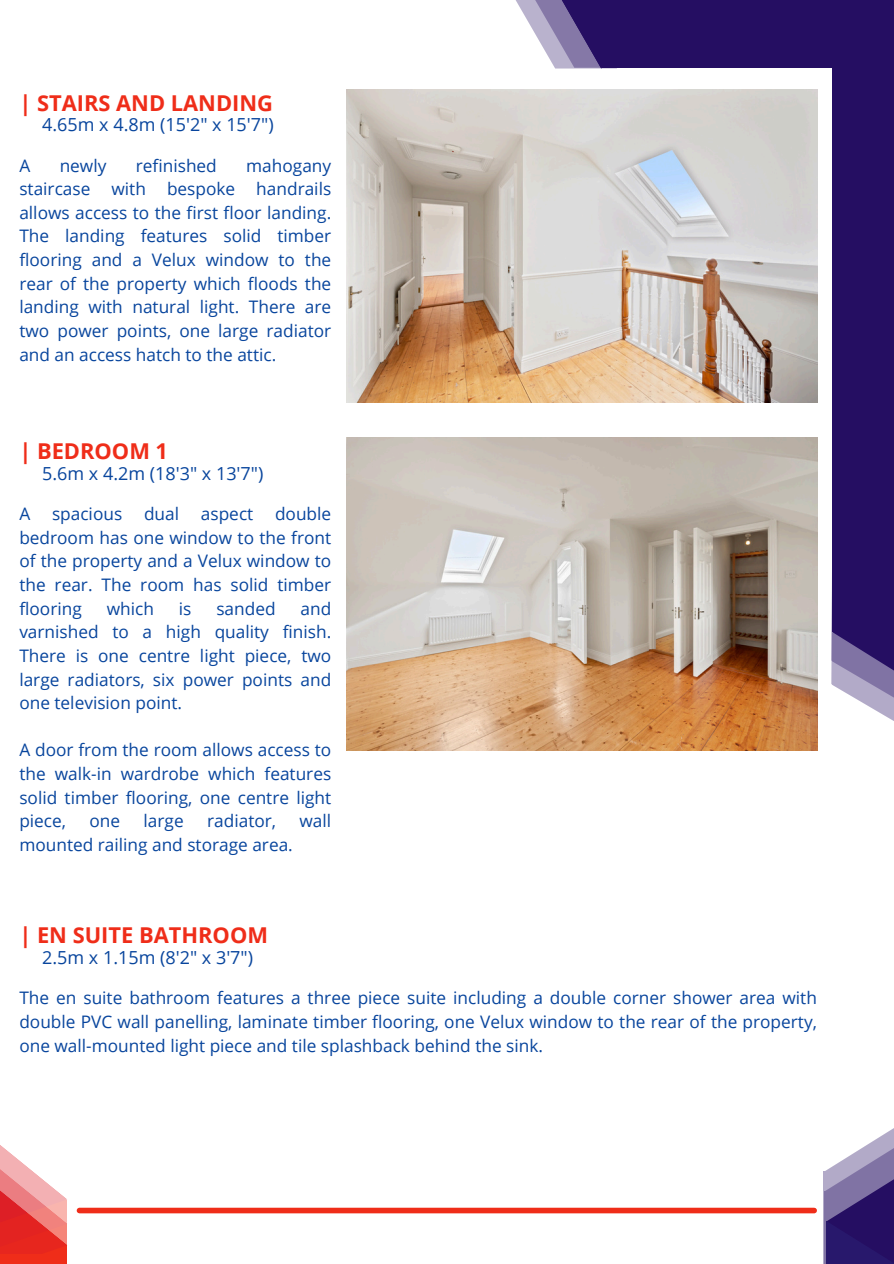
<style>
.page{position:relative;width:894px;height:1264px;background:#fff}
.page>*{position:absolute;margin:0;border:0;box-sizing:border-box;transform-origin:0 0}
.t1{font:700 21.9px "Open Sans";color:#ef2d19}
.t2{font:18px "Open Sans";color:#08459d}
.t3{font:17.25px/23.7px "Open Sans";color:#08459d;text-align:justify}
</style>
<div class="page">
<svg style="left:515px;top:0;width:13px;height:21px"></svg>
<svg style="left:528px;top:0;width:27px;height:68px;fill:#b9b2cd"></svg>
<div style="left:602px;top:0;width:291px;height:68px;background:#250e62"></div>
<svg style="left:831px;top:585px;width:62px;height:136px"></svg>
<div style="left:832px;top:0;width:61px;height:631px;background:#250e62"></div>
<svg style="left:832px;top:631px;width:61px;height:60px;background:#6c5d95"></svg>
<svg style="left:555px;top:0;width:62px;height:69px"></svg>
<svg style="left:823px;top:1129px;width:70px;height:134px"></svg>
<svg style="left:0;top:1145px;width:67px;height:118px"></svg>
<div style="left:79px;top:1207px;width:735px;height:6px;background:#ef2d19"></div>
<img style="left:346px;top:89px;width:470px;height:313px">
<img style="left:346px;top:438px;width:470px;height:312px">
<p class="t1" style="left:19px;top:87px;width:255px">| STAIRS AND LANDING</p>
<p class="t2" style="left:42px;top:112px;width:233px">4.65m x 4.8m (15'2" x 15'7")</p>
<p class="t3" style="left:19px;top:153px;width:12px">A</p>
<p class="t3" style="left:60px;top:153px;width:48px">newly</p>
<p class="t3" style="left:136px;top:153px;width:82px">refinished</p>
<p class="t3" style="left:19px;top:153px;width:313px;text-indent:227px">mahogany staircase with bespoke handrails allows access to the first floor landing.<br>The landing features solid timber flooring and a Velux window to the rear of the property which floods the landing with natural light. There are two power points, one large radiator and an access hatch to the attic.</p>
<p class="t1" style="left:19px;top:436px;width:150px">| BEDROOM 1</p>
<p class="t2" style="left:42px;top:460px;width:223px">5.6m x 4.2m (18'3" x 13'7")</p>
<p class="t3" style="left:19px;top:501px;width:12px">A</p>
<p class="t3" style="left:52px;top:501px;width:72px">spacious</p>
<p class="t3" style="left:144px;top:501px;width:37px">dual</p>
<p class="t3" style="left:201px;top:501px;width:54px">aspect</p>
<p class="t3" style="left:19px;top:501px;width:313px;text-indent:255px">double bedroom has one window to the front of the property and a Velux window to the rear. The room has solid timber flooring</p>
<p class="t3" style="left:19px;top:596px;width:313px;text-indent:281px">and varnished to a high quality finish.<br>There is one centre light piece, two large radiators, six power points and one television point.</p>
<p class="t3" style="left:19px;top:738px;width:313px">A door from the room allows access to the walk-in wardrobe which features solid timber flooring, one centre light piece,</p>
<p class="t3" style="left:107px;top:596px;width:49px">which</p>
<p class="t3" style="left:179px;top:596px;width:14px">is</p>
<p class="t3" style="left:216px;top:596px;width:61px">sanded</p>
<p class="t3" style="left:89px;top:808px;width:32px">one</p>
<p class="t3" style="left:143px;top:808px;width:42px">large</p>
<p class="t3" style="left:207px;top:808px;width:70px">radiator,</p>
<p class="t3" style="left:299px;top:808px;width:33px">wall</p>
<p class="t3" style="left:19px;top:832px;width:275px">mounted railing and storage area.</p>
<p class="t1" style="left:19px;top:920px;width:250px">| EN SUITE BATHROOM</p>
<p class="t2" style="left:42px;top:944px;width:212px">2.5m x 1.15m (8'2" x 3'7")</p>
<h1 class="t3" style="left:19px;top:985px;width:798px">The en suite bathroom features a three piece suite including a double corner shower area with double PVC wall panelling, laminate timber flooring, one Velux window to the rear of the property, one wall-mounted light piece and tile splashback behind the sink.</h1>
</div>
